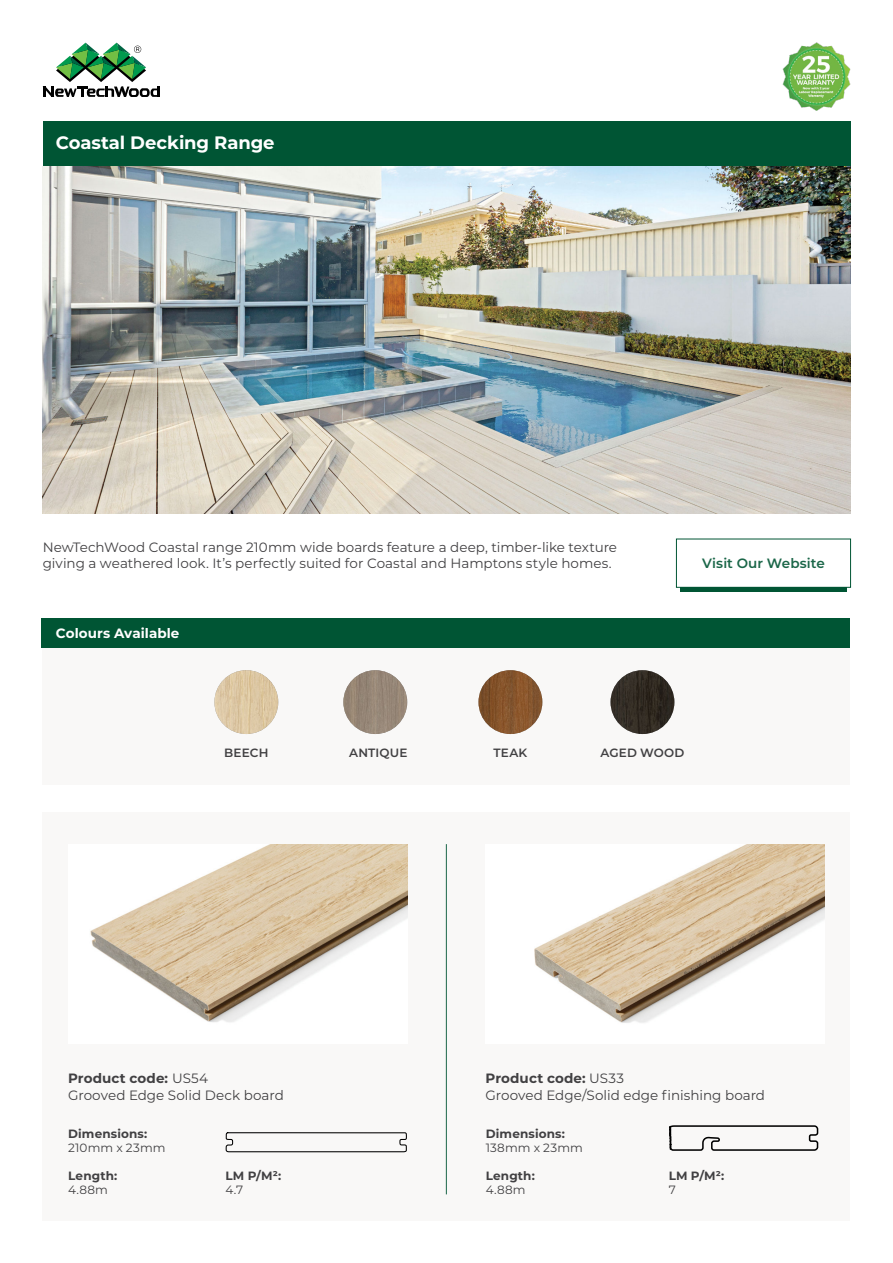
<style>
.page{position:relative;width:893px;height:1263px;background:#fff}
.page>*{position:absolute;margin:0;border:0;box-sizing:border-box;transform-origin:0 0}
.t1{font:700 18px "Montserrat";letter-spacing:-.005em;color:#fff}
.t2{font:13.5px/16.2px "Montserrat";color:#414042}
.t3{font:700 13.5px "Montserrat";letter-spacing:.005em;color:#fff}
.t4{font:600 13.5px "Montserrat";letter-spacing:.005em;color:#1a6648}
.t5{font:700 12px "Montserrat";letter-spacing:.01em;color:#414042}
.t6{font:12px "Montserrat";letter-spacing:.015em;color:#414042}
.t7{font:600 12px "Montserrat";letter-spacing:.01em;color:#414042}
.s1{font-weight:700}
</style>
<div class="page">
<div style="left:676px;top:539px;width:175px;height:49px;border:1px solid #005534"></div>
<hr style="left:680px;top:588px;width:167px;height:4px;background:#005534">
<div style="left:43px;top:122px;width:808px;height:44px;background:#005534"></div>
<img style="left:43px;top:166px;width:807px;height:347px">
<svg style="left:43px;top:43px;width:117px;height:54px"></svg>
<img style="left:783px;top:43px;width:67px;height:68px">
<div style="left:43px;top:812px;width:807px;height:408px;background:#f9f8f7"></div>
<img style="left:90px;top:844px;width:317px;height:178px">
<img style="left:534px;top:844px;width:290px;height:179px">
<hr style="left:446px;top:844px;width:1px;height:350px;background:#1a6648">
<svg style="left:225px;top:1132px;width:182px;height:20px"></svg>
<svg style="left:669px;top:1125px;width:150px;height:26px"></svg>
<div style="left:42px;top:648px;width:808px;height:136px;background:#f9f8f7"></div>
<div style="left:41px;top:618px;width:809px;height:30px;background:#005534"></div>
<img style="left:343px;top:670px;width:64px;height:64px;border-radius:32px">
<img style="left:214px;top:670px;width:64px;height:64px;border-radius:32px">
<img style="left:478px;top:670px;width:64px;height:64px;border-radius:32px">
<img style="left:610px;top:670px;width:64px;height:64px;border-radius:32px">
<h1 class="t1" style="left:56px;top:134px;width:220px">Coastal Decking Range</h1>
<p class="t2" style="left:43px;top:539px;width:576px">NewTechWood Coastal range 210mm wide boards feature a deep, timber-like texture giving a weathered look. It’s perfectly suited for Coastal and Hamptons style homes.</p>
<p class="t3" style="left:56px;top:627px;width:125px">Colours Available</p>
<p class="t4" style="left:702px;top:557px;width:124px">Visit Our Website</p>
<p class="t7" style="left:224px;top:748px;width:46px">BEECH</p>
<p class="t7" style="left:349px;top:748px;width:60px">ANTIQUE</p>
<p class="t7" style="left:493px;top:748px;width:35px">TEAK</p>
<p class="t7" style="left:601px;top:748px;width:85px">AGED WOOD</p>
<p class="t2" style="left:68px;top:1071px;width:217px"><span class="s1">Product code:</span> US54<br>Grooved Edge Solid Deck board</p>
<p class="t5" style="left:68px;top:1127px;width:81px">Dimensions:</p>
<p class="t6" style="left:68px;top:1142px;width:99px">210mm x 23mm</p>
<p class="t2" style="left:486px;top:1071px;width:281px"><span class="s1">Product code:</span> US33<br>Grooved Edge/Solid edge finishing board</p>
<p class="t5" style="left:486px;top:1127px;width:81px">Dimensions:</p>
<p class="t6" style="left:486px;top:1142px;width:99px">138mm x 23mm</p>
<p class="t5" style="left:68px;top:1170px;width:51px">Length:</p>
<p class="t6" style="left:68px;top:1184px;width:41px">4.88m</p>
<p class="t5" style="left:225px;top:1170px;width:57px">LM P/M²:</p>
<p class="t6" style="left:225px;top:1184px;width:19px">4.7</p>
<p class="t5" style="left:486px;top:1170px;width:51px">Length:</p>
<p class="t6" style="left:486px;top:1184px;width:41px">4.88m</p>
<p class="t5" style="left:669px;top:1170px;width:57px">LM P/M²:</p>
<p class="t6" style="left:669px;top:1184px;width:9px">7</p>
</div>
